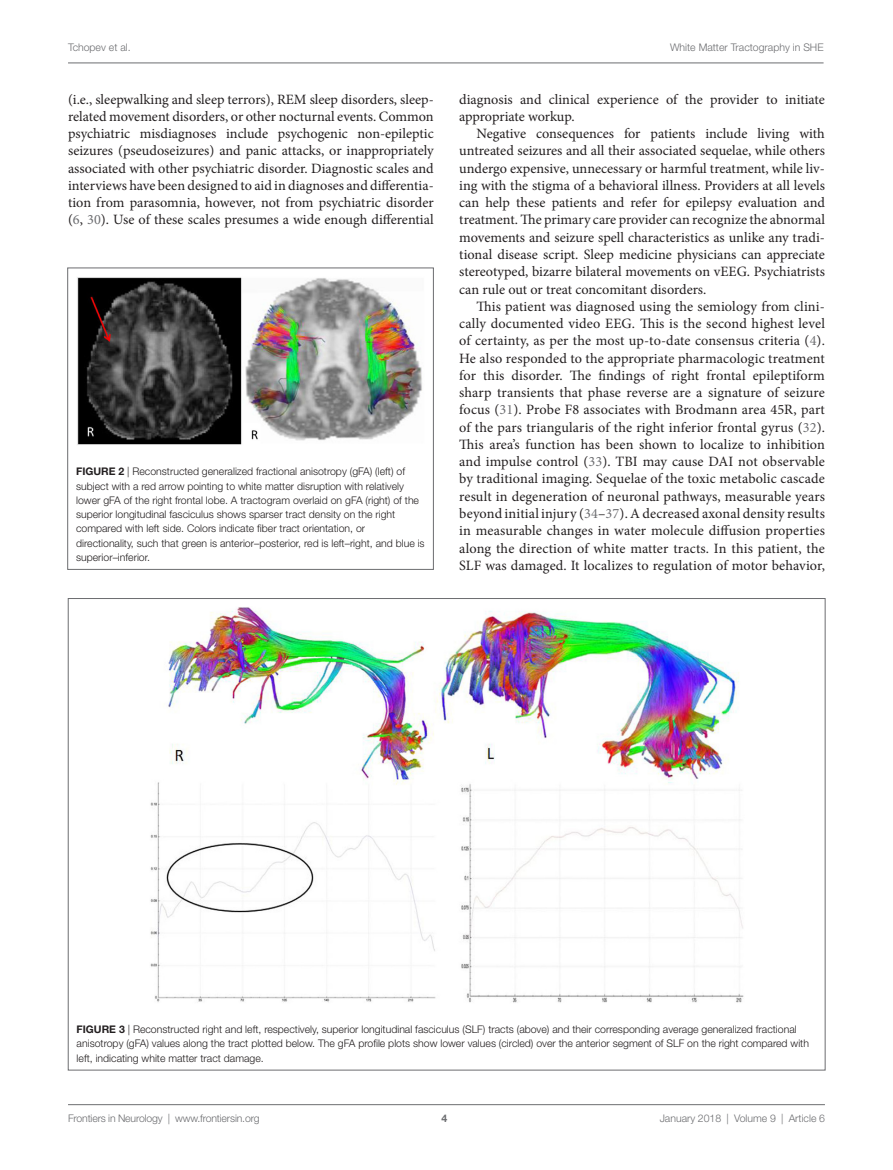
<style>
.page{position:relative;width:893px;height:1170px;background:#fff}
.page>*{position:absolute;margin:0;border:0;box-sizing:border-box;transform-origin:0 0}
.t1{font:14.25px/17.2px "Minion Pro";color:#231f20;text-align:justify}
.t2{font:300 10.5px/14.2px "Helvetica Neue LT Std";color:#231f20}
.t3{font:300 10.5px "Helvetica Neue LT Std";color:#6c6d70}
.t4{font:700 10.5px "Helvetica Neue LT Std";color:#231f20}
.t5{font:700 10.5px "Helvetica Neue LT Std";color:#6c6d70}
.s1{color:#6c6d70}
.s2{font-weight:700}
</style>
<div class="page">
<img style="left:150px;top:607px;width:594px;height:396px">
<img style="left:77px;top:277px;width:345px;height:168px">
<hr style="left:68px;top:63px;width:756px;height:1px;background:#6c6d70">
<hr style="left:68px;top:1104px;width:757px;height:1px;background:#6c6d70">
<p class="t3" style="left:68px;top:41px;width:64px">Tchopev et al.</p>
<p class="t3" style="left:670px;top:41px;width:155px">White Matter Tractography in SHE</p>
<p class="t1" style="left:68px;top:90px;width:367px">(i.e., sleepwalking and sleep terrors), REM sleep disorders, sleep&shy;related movement disorders, or other nocturnal events. Common psychiatric misdiagnoses include psychogenic non-epileptic seizures (pseudoseizures) and panic attacks, or inappropriately associated with other psychiatric disorder. Diagnostic scales and interviews have been designed to aid in diagnoses and differentia&shy;tion from parasomnia, however, not from psychiatric disorder (<span class="s1">6</span>, <span class="s1">30</span>). Use of these scales presumes a wide enough differential</p>
<p class="t1" style="left:459px;top:90px;width:367px">diagnosis and clinical experience of the provider to initiate appropriate workup.</p>
<p class="t1" style="left:459px;top:125px;width:367px;text-indent:17px">Negative consequences for patients include living with untreated seizures and all their associated sequelae, while others undergo expensive, unnecessary or harmful treatment, while liv&shy;ing with the stigma of a behavioral illness. Providers at all levels can help these patients and refer for epilepsy evaluation and treatment. The primary care provider can recognize the abnormal movements and seizure spell characteristics as unlike any tradi&shy;tional disease script. Sleep medicine physicians can appreciate stereotyped, bizarre bilateral movements on vEEG. Psychiatrists can rule out or treat concomitant disorders.</p>
<p class="t1" style="left:459px;top:298px;width:367px;text-indent:17px">This patient was diagnosed using the semiology from clini&shy;cally documented video EEG. This is the second highest level of certainty, as per the most up-to-date consensus criteria (<span class="s1">4</span>).<br>He also responded to the appropriate pharmacologic treatment for this disorder. The findings of right frontal epileptiform sharp transients that phase reverse are a signature of seizure focus (<span class="s1">31</span>). Probe F8 associates with Brodmann area 45R, part of the pars triangularis of the right inferior frontal gyrus (<span class="s1">32</span>).<br>This area’s function has been shown to localize to inhibition and impulse control (<span class="s1">33</span>). TBI may cause DAI not observable by traditional imaging. Sequelae of the toxic metabolic cascade result in degeneration of neuronal pathways, measurable years beyond initial injury (<span class="s1">34</span>–<span class="s1">37</span>). A decreased axonal density results in measurable changes in water molecule diffusion properties along the direction of white matter tracts. In this patient, the SLF was damaged. It localizes to regulation of motor behavior,</p>
<p class="t2" style="left:76px;top:464px;width:350px;text-indent:33px"><span class="s2">E 2</span> | Reconstructed generalized fractional anisotropy (gFA) (left) of subject with a red arrow pointing to white matter disruption with relatively lower gFA of the right frontal lobe. A tractogram overlaid on gFA (right) of the superior longitudinal fasciculus shows sparser tract density on the right compared with left side. Colors indicate fiber tract orientation, or directionality, such that green is anterior–posterior, red is left–right, and blue is superior–inferior.</p>
<p class="t4" style="left:76px;top:465px;width:14px">FIGUR</p>
<p class="t2" style="left:77px;top:1021px;width:734px;text-indent:33px"><span class="s2">E 3</span> | Reconstructed right and left, respectively, superior longitudinal fasciculus (SLF) tracts (above) and their corresponding average generalized fractional anisotropy (gFA) values along the tract plotted below. The gFA profile plots show lower values (circled) over the anterior segment of SLF on the right compared with left, indicating white matter tract damage.</p>
<p class="t4" style="left:77px;top:1022px;width:14px">FIGUR</p>
<p class="t3" style="left:68px;top:1111px;width:193px">Frontiers in Neurology | www.frontiersin.org</p>
<p class="t3" style="left:660px;top:1111px;width:167px">January 2018 | Volume 9 | Article 6</p>
<p class="t5" style="left:441px;top:1111px;width:7px">4</p>
</div>
